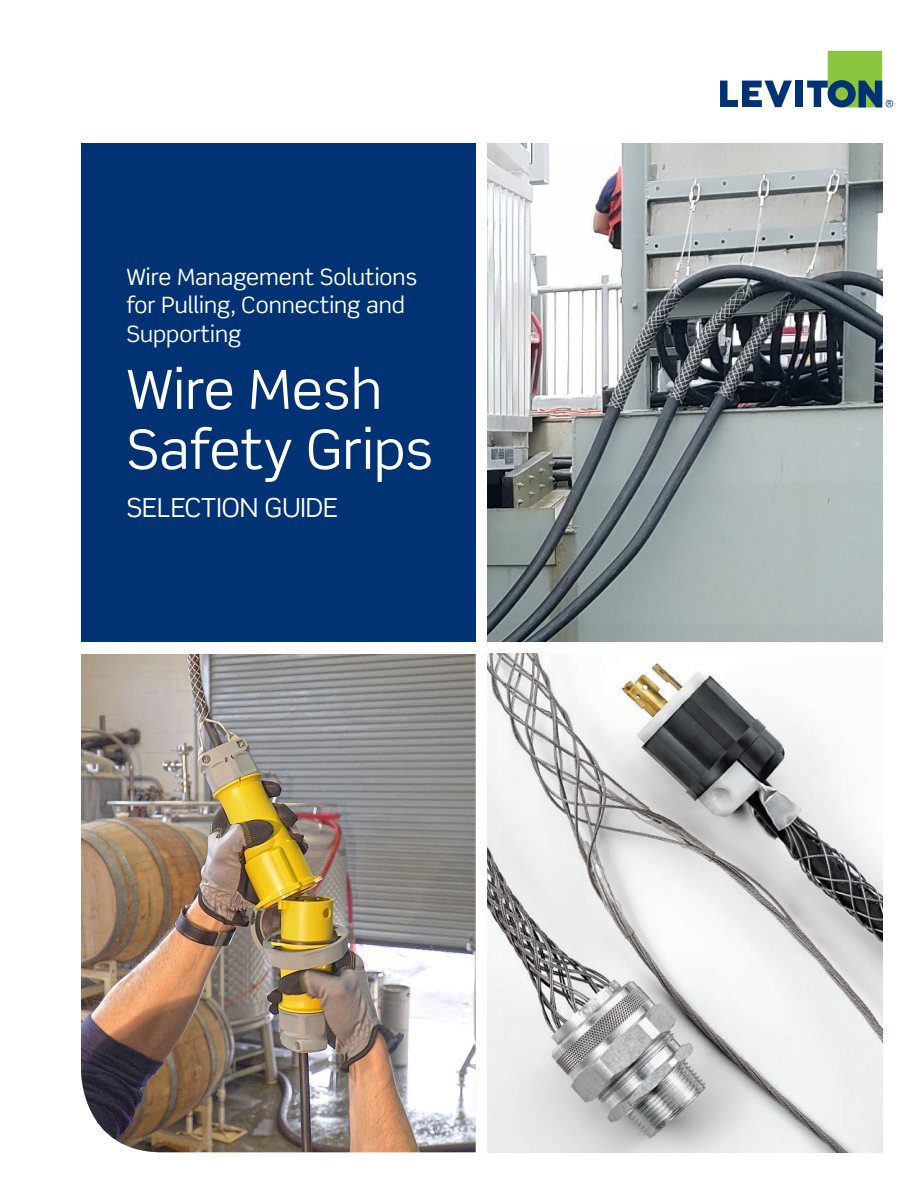
<style>
.page{position:relative;width:918px;height:1188px;background:#fff}
.page>*{position:absolute;margin:0;border:0;box-sizing:border-box;transform-origin:0 0}
.t1{font:54px/60px "Scene Std";color:#fff}
.t2{font:26.25px "Scene Std";color:#fff}
.t3{font:22.5px/28.5px "Scene Std";color:#fff}
</style>
<div class="page">
<img style="left:488px;top:144px;width:394px;height:498px">
<svg style="left:720px;top:81px;width:72px;height:26px"></svg>
<div style="left:795px;top:81px;width:7px;height:26px;background:#013374"></div>
<svg style="left:807px;top:51px;width:86px;height:56px"></svg>
<img style="left:81px;top:654px;width:395px;height:498px">
<div style="left:81px;top:144px;width:395px;height:498px;background:#013374"></div>
<img style="left:488px;top:654px;width:394px;height:498px">
<p class="t3" style="left:126px;top:262px;width:292px">Wire Management Solutions for Pulling, Connecting and<br>Supporting</p>
<p class="t1" style="left:126px;top:359px;width:309px">Wire Mesh<br>Safety Grips</p>
<p class="t2" style="left:126px;top:491px;width:213px">SELECTION GUIDE</p>
</div>
